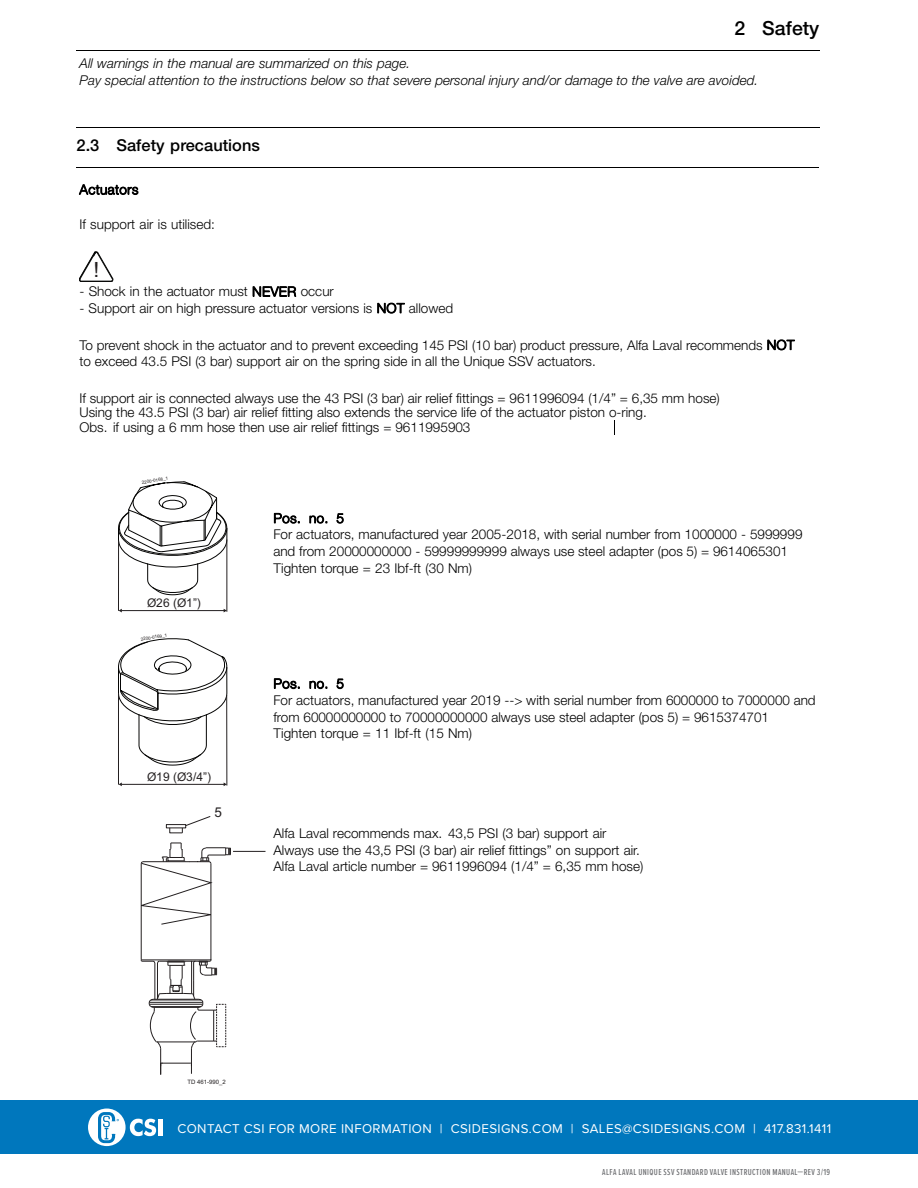
<style>
.page{position:relative;width:918px;height:1188px;background:#fff}
.page>*{position:absolute;margin:0;border:0;box-sizing:border-box;transform-origin:0 0}
.t1{font:21px "Arial";color:#231f20}
.t2{font:500 19.5px "Helvetica Neue";color:#000}
.t3{font:500 16.35px "Helvetica Neue";letter-spacing:.005em;color:#000}
.t4{font:300 13.5px/16.5px "Helvetica Neue";color:#000}
.t5{font:italic 300 13.5px/16.5px "Helvetica Neue";color:#000}
.t6{font:300 13.5px "Helvetica Neue";letter-spacing:.03em;color:#000}
.t7{font:13.5px "Arial";color:#231f20}
.t8{font:13.2px "Proxima Nova";letter-spacing:.03em;color:#fff}
.t9{font:12px "Arial";color:#231f20}
.t10{font:500 9px "Proxima Nova Ex Cn";letter-spacing:.045em;color:#6c6d70}
.t11{font:6px "Arial";color:#231f20}
.t12{font:4.5px "Arial";color:#231f20}
</style>
<div class="page">
<hr style="left:76px;top:51px;width:743px;height:1px;background:#000">
<hr style="left:76px;top:128px;width:743px;height:1px;background:#000">
<hr style="left:76px;top:167px;width:743px;height:1px;background:#000">
<svg style="left:79px;top:252px;width:34px;height:30px"></svg>
<svg style="left:614px;top:420px;width:1px;height:14px"></svg>
<svg style="left:118px;top:481px;width:109px;height:114px"></svg>
<hr style="left:118px;top:541px;width:1px;height:70px;background:#231f20">
<hr style="left:227px;top:540px;width:1px;height:72px;background:#231f20">
<hr style="left:121px;top:610px;width:103px;height:1px;background:#231f20">
<svg style="left:118px;top:638px;width:109px;height:127px"></svg>
<hr style="left:118px;top:693px;width:1px;height:92px;background:#231f20">
<hr style="left:226px;top:695px;width:1px;height:91px;background:#231f20">
<hr style="left:121px;top:784px;width:103px;height:1px;background:#231f20">
<hr style="left:141px;top:863px;width:1px;height:96px;background:#231f20">
<hr style="left:211px;top:863px;width:1px;height:96px;background:#231f20">
<div style="left:166px;top:824px;width:20px;height:4px;border:1px solid #231f20"></div>
<svg style="left:169px;top:816px;width:42px;height:17px"></svg>
<hr style="left:233px;top:851px;width:33px;height:1px;background:#231f20">
<svg style="left:140px;top:843px;width:91px;height:82px"></svg>
<svg style="left:141px;top:959px;width:85px;height:116px"></svg>
<hr style="left:151px;top:1000px;width:50px;height:1px;background:#231f20">
<hr style="left:151px;top:1006px;width:50px;height:1px;background:#231f20">
<hr style="left:149px;top:1002px;width:54px;height:1px;background:#231f20">
<hr style="left:149px;top:1004px;width:54px;height:1px;background:#231f20">
<div style="left:0;top:1100px;width:918px;height:54px;background:#0077bd"></div>
<svg style="left:88px;top:1109px;width:68px;height:37px"></svg>
<hr style="left:158px;top:1119px;width:4px;height:17px;background:#fff">
<p class="t2" style="left:734px;top:16px;width:86px">2 Safety</p>
<p class="t5" style="left:79px;top:55px;width:680px">All warnings in the manual are summarized on this page.<br>Pay special attention to the instructions below so that severe personal injury and/or damage to the valve are avoided.</p>
<p class="t3" style="left:76px;top:135px;width:185px">2.3 Safety precautions</p>
<p class="t6" style="left:79px;top:181px;width:61px">Actuators</p>
<p class="t4" style="left:79px;top:216px;width:137px">If support air is utilised:</p>
<p class="t1" style="left:93px;top:255px;width:7px">!</p>
<p class="t4" style="left:79px;top:283px;width:256px">- Shock in the actuator must NEVER occur</p>
<p class="t4" style="left:79px;top:300px;width:375px">- Support air on high pressure actuator versions is NOT allowed</p>
<p class="t4" style="left:79px;top:336px;width:717px">To prevent shock in the actuator and to prevent exceeding 145 PSI (10 bar) product pressure, Alfa Laval recommends NOT to exceed 43.5 PSI (3 bar) support air on the spring side in all the Unique SSV actuators.</p>
<p class="t4" style="left:79px;top:391px;width:642px;line-height:14.2px">If support air is connected always use the 43 PSI (3 bar) air relief fittings = 9611996094 (1/4” = 6,35 mm hose)<br>Using the 43.5 PSI (3 bar) air relief fitting also extends the service life of the actuator piston o-ring.<br>Obs. if using a 6 mm hose then use air relief fittings = 9611995903</p>
<p class="t12" style="left:141px;top:479px;width:28px;rotate:-9deg">2200-0168_1</p>
<p class="t9" style="left:147px;top:595px;width:55px">Ø26 (Ø1”)</p>
<p class="t12" style="left:140px;top:636px;width:28px;rotate:-9deg">2200-0169_1</p>
<p class="t9" style="left:147px;top:768px;width:65px">Ø19 (Ø3/4”)</p>
<p class="t7" style="left:215px;top:804px;width:9px">5</p>
<p class="t4" style="left:273px;top:510px;width:531px">Pos. no. 5<br>For actuators, manufactured year 2005-2018, with serial number from 1000000 - 5999999 and from 20000000000 - 59999999999 always use steel adapter (pos 5) = 9614065301<br>Tighten torque = 23 Ibf-ft (30 Nm)</p>
<p class="t4" style="left:273px;top:675px;width:544px">Pos. no. 5<br>For actuators, manufactured year 2019 --&gt; with serial number from 6000000 to 7000000 and from 60000000000 to 70000000000 always use steel adapter (pos 5) = 9615374701<br>Tighten torque = 11 Ibf-ft (15 Nm)</p>
<p class="t4" style="left:273px;top:825px;width:372px">Alfa Laval recommends max. 43,5 PSI (3 bar) support air<br>Always use the 43,5 PSI (3 bar) air relief fittings” on support air.<br>Alfa Laval article number = 9611996094 (1/4” = 6,35 mm hose)</p>
<p class="t11" style="left:187px;top:1078px;width:40px">TD 461-990_2</p>
<p class="t8" style="left:177px;top:1119px;width:655px">CONTACT CSI FOR MORE INFORMATION | CSIDESIGNS.COM | SALES@CSIDESIGNS.COM | 417.831.1411</p>
<p class="t10" style="left:602px;top:1165px;width:230px">ALFA LAVAL UNIQUE SSV STANDARD VALVE INSTRUCTION MANUAL—REV 3/19</p>
</div>
